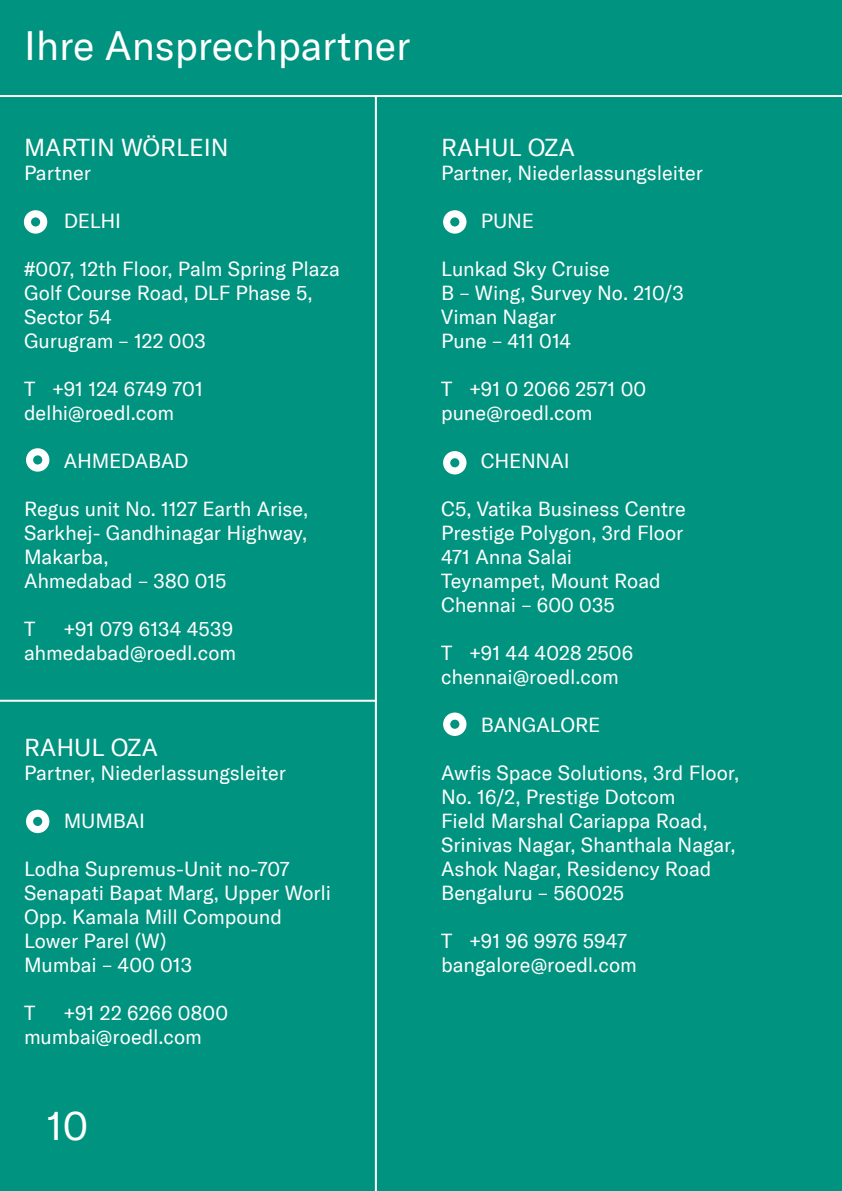
<style>
.page{position:relative;width:842px;height:1191px;background:#00937f}
.page>*{position:absolute;margin:0;border:0;box-sizing:border-box;transform-origin:0 0}
.Copy-Intro_20pt{font:40px "GT America";color:#fff}
.t1{font:24px "GT America";color:#fff}
.t2{font:20px/24px "GT America";letter-spacing:-.005em;color:#fff}
</style>
<div class="page">
<hr style="left:0;top:95px;width:842px;height:2px;background:#fff">
<hr style="left:0;top:699px;width:376px;height:2px;background:#fff">
<hr style="left:375px;top:95px;width:2px;height:1096px;background:#fff">
<div style="left:25px;top:447px;width:25px;height:25px;background:#fff;border-radius:50%"></div>
<div style="left:24px;top:446px;width:27px;height:27px;border:2px solid #00937f;border-radius:50%"></div>
<div style="left:33px;top:455px;width:9px;height:9px;background:#00937f;border-radius:50%"></div>
<svg style="left:25px;top:808px;width:25px;height:26px"></svg>
<div style="left:24px;top:807px;width:27px;height:28px;border:2px solid #00937f;border-radius:50%"></div>
<div style="left:33px;top:817px;width:9px;height:9px;background:#00937f;border-radius:50%"></div>
<svg style="left:442px;top:209px;width:25px;height:26px"></svg>
<div style="left:441px;top:208px;width:27px;height:28px;border:2px solid #00937f;border-radius:50%"></div>
<div style="left:450px;top:217px;width:9px;height:9px;background:#00937f;border-radius:50%"></div>
<svg style="left:23px;top:209px;width:25px;height:26px"></svg>
<div style="left:22px;top:208px;width:27px;height:28px;border:2px solid #00937f;border-radius:50%"></div>
<div style="left:31px;top:217px;width:9px;height:9px;background:#00937f;border-radius:50%"></div>
<div style="left:442px;top:450px;width:25px;height:25px;background:#fff;border-radius:50%"></div>
<div style="left:441px;top:449px;width:27px;height:27px;border:2px solid #00937f;border-radius:50%"></div>
<div style="left:450px;top:458px;width:9px;height:9px;background:#00937f;border-radius:50%"></div>
<svg style="left:442px;top:711px;width:25px;height:26px"></svg>
<div style="left:441px;top:710px;width:27px;height:28px;border:2px solid #00937f;border-radius:50%"></div>
<div style="left:450px;top:719px;width:9px;height:10px;background:#00937f;border-radius:50%"></div>
<p class="Copy-Intro_20pt" style="left:24px;top:22px;width:388px">Ihre Ansprechpartner</p>
<p class="t1" style="left:24px;top:133px;width:206px">MARTIN WÖRLEIN</p>
<p class="t2" style="left:24px;top:161px;width:68px">Partner</p>
<p class="t2" style="left:64px;top:209px;width:59px">DELHI</p>
<p class="t2" style="left:24px;top:257px;width:317px">#007, 12th Floor, Palm Spring Plaza</p>
<p class="t2" style="left:24px;top:281px;width:290px">Golf Course Road, DLF Phase 5,</p>
<p class="t2" style="left:24px;top:305px;width:89px">Sector 54</p>
<p class="t2" style="left:24px;top:329px;width:183px">Gurugram – 122 003</p>
<p class="t2" style="left:24px;top:377px;width:180px">T +91 124 6749 701</p>
<p class="t2" style="left:24px;top:401px;width:152px">delhi@roedl.com</p>
<p class="t2" style="left:64px;top:449px;width:126px">AHMEDABAD</p>
<p class="t2" style="left:24px;top:497px;width:286px">Regus unit No. 1127 Earth Arise,</p>
<p class="t2" style="left:24px;top:521px;width:285px">Sarkhej- Gandhinagar Highway,<br>Makarba,</p>
<p class="t2" style="left:24px;top:569px;width:204px">Ahmedabad – 380 015</p>
<p class="t2" style="left:24px;top:617px;width:13px">T</p>
<p class="t2" style="left:64px;top:617px;width:171px">+91 079 6134 4539</p>
<p class="t2" style="left:24px;top:641px;width:214px">ahmedabad@roedl.com</p>
<p class="t1" style="left:24px;top:733px;width:135px">RAHUL OZA</p>
<p class="t2" style="left:24px;top:761px;width:263px">Partner, Niederlassungsleiter</p>
<p class="t2" style="left:64px;top:809px;width:83px">MUMBAI</p>
<p class="t2" style="left:24px;top:857px;width:267px">Lodha Supremus-Unit no-707</p>
<p class="t2" style="left:24px;top:881px;width:309px">Senapati Bapat Marg, Upper Worli</p>
<p class="t2" style="left:24px;top:905px;width:260px">Opp. Kamala Mill Compound</p>
<p class="t2" style="left:24px;top:929px;width:144px">Lower Parel (W)</p>
<p class="t2" style="left:24px;top:953px;width:170px">Mumbai – 400 013</p>
<p class="t2" style="left:24px;top:1001px;width:13px">T</p>
<p class="t2" style="left:64px;top:1001px;width:166px">+91 22 6266 0800</p>
<p class="t2" style="left:24px;top:1025px;width:179px">mumbai@roedl.com</p>
<p class="Copy-Intro_20pt" style="left:47px;top:1102px;width:43px">10</p>
<p class="t1" style="left:441px;top:133px;width:135px">RAHUL OZA</p>
<p class="t2" style="left:441px;top:161px;width:263px">Partner, Niederlassungsleiter</p>
<p class="t2" style="left:481px;top:209px;width:55px">PUNE</p>
<p class="t2" style="left:441px;top:257px;width:170px">Lunkad Sky Cruise</p>
<p class="t2" style="left:441px;top:281px;width:244px">B – Wing, Survey No. 210/3</p>
<p class="t2" style="left:441px;top:305px;width:117px">Viman Nagar</p>
<p class="t2" style="left:441px;top:329px;width:132px">Pune – 411 014</p>
<p class="t2" style="left:441px;top:377px;width:207px">T +91 0 2066 2571 00</p>
<p class="t2" style="left:441px;top:401px;width:153px">pune@roedl.com</p>
<p class="t2" style="left:481px;top:449px;width:90px">CHENNAI</p>
<p class="t2" style="left:441px;top:497px;width:246px">C5, Vatika Business Centre</p>
<p class="t2" style="left:441px;top:521px;width:244px">Prestige Polygon, 3rd Floor</p>
<p class="t2" style="left:441px;top:545px;width:133px">471 Anna Salai</p>
<p class="t2" style="left:441px;top:569px;width:221px">Teynampet, Mount Road</p>
<p class="t2" style="left:441px;top:593px;width:175px">Chennai – 600 035</p>
<p class="t2" style="left:441px;top:641px;width:194px">T +91 44 4028 2506</p>
<p class="t2" style="left:441px;top:665px;width:179px">chennai@roedl.com</p>
<p class="t2" style="left:481px;top:713px;width:121px">BANGALORE</p>
<p class="t2" style="left:441px;top:761px;width:300px">Awfis Space Solutions, 3rd Floor,</p>
<p class="t2" style="left:441px;top:785px;width:236px">No. 16/2, Prestige Dotcom</p>
<p class="t2" style="left:441px;top:809px;width:268px">Field Marshal Cariappa Road,</p>
<p class="t2" style="left:441px;top:833px;width:296px">Srinivas Nagar, Shanthala Nagar,</p>
<p class="t2" style="left:441px;top:857px;width:272px">Ashok Nagar, Residency Road</p>
<p class="t2" style="left:441px;top:881px;width:184px">Bengaluru – 560025</p>
<p class="t2" style="left:441px;top:929px;width:187px">T +91 96 9976 5947</p>
<p class="t2" style="left:441px;top:953px;width:197px">bangalore@roedl.com</p>
</div>
